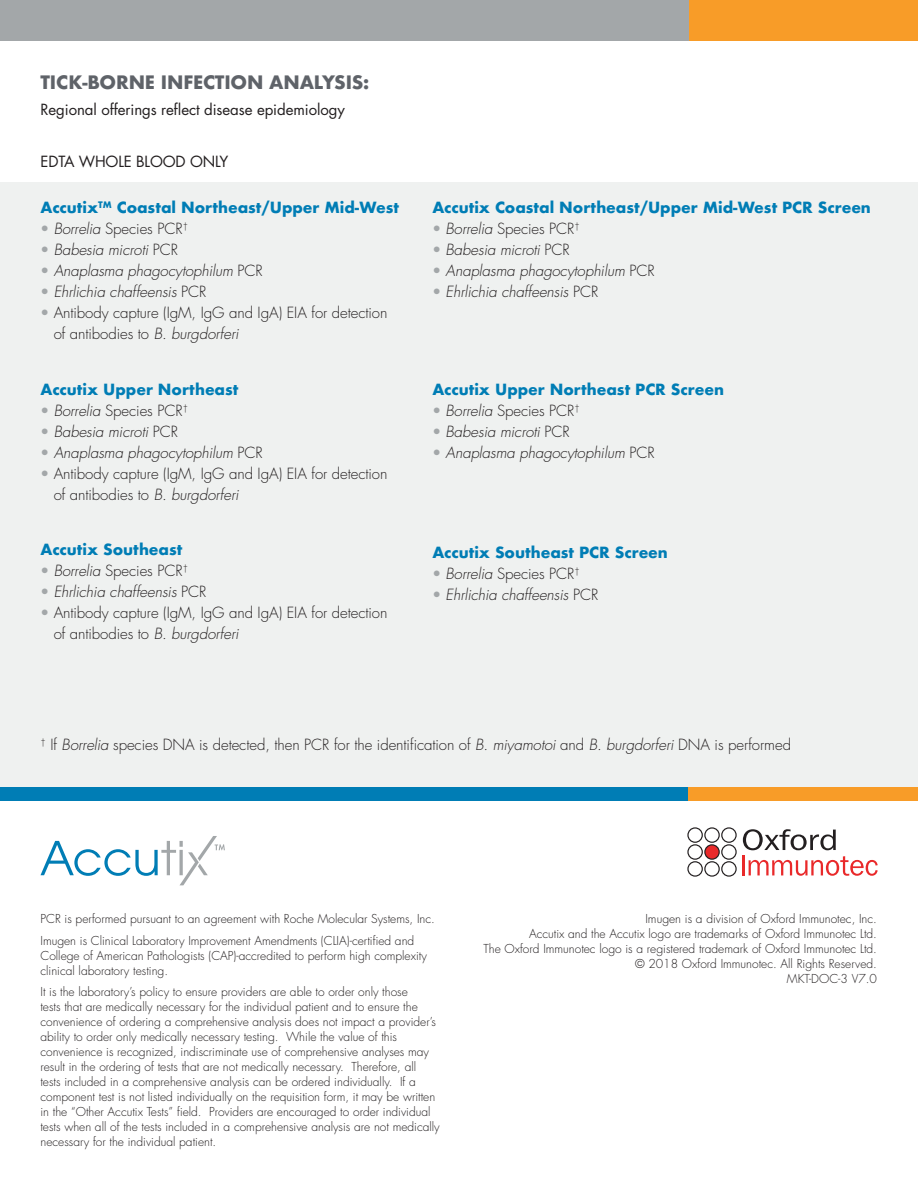
<style>
.page{position:relative;width:918px;height:1188px;background:#fff}
.page>*{position:absolute;margin:0;border:0;box-sizing:border-box;transform-origin:0 0}
.t1{font:700 18px "Futura";letter-spacing:-.01em;color:#5f6369}
.t2{font:300 15px/21px "Futura";letter-spacing:-.005em;color:#231f20}
.t3{font:italic 300 15px "Futura";letter-spacing:-.005em;color:#231f20}
.t4{font:700 15px "Futura";letter-spacing:-.005em;color:#007db5}
.t5{font:15px "Futura";letter-spacing:-.005em;color:#231f20}
.t6{font:300 12px/15px "Futura";color:#231f20}
.s1{font-weight:400;color:#a3a7a9}
.s2{font-style:italic}
.s3{font-weight:400;font-style:normal;color:#a3a7a9}
.s4{font-style:normal}
</style>
<div class="page">
<div style="left:0;top:183px;width:918px;height:604px;background:#eff1f0"></div>
<div style="left:0;top:0;width:689px;height:40px;background:#a3a7a9"></div>
<div style="left:689px;top:0;width:229px;height:40px;background:#f89c28"></div>
<div style="left:0;top:787px;width:688px;height:14px;background:#007db5"></div>
<div style="left:688px;top:787px;width:230px;height:14px;background:#f89c28"></div>
<svg style="left:743px;top:829px;width:93px;height:21px"></svg>
<hr style="left:742px;top:855px;width:2px;height:20px;background:#e9292a">
<svg style="left:749px;top:856px;width:129px;height:20px"></svg>
<svg style="left:687px;top:827px;width:50px;height:50px"></svg>
<svg style="left:40px;top:836px;width:185px;height:49px"></svg>
<h1 class="t1" style="left:40px;top:69px;width:330px">TICK-BORNE INFECTION ANALYSIS:</h1>
<p class="t5" style="left:40px;top:99px;width:306px">Regional offerings reflect disease epidemiology</p>
<p class="t5" style="left:40px;top:151px;width:189px">EDTA WHOLE BLOOD ONLY</p>
<p class="t4" style="left:40px;top:197px;width:360px">Accutix<sup>TM</sup> Coastal Northeast/Upper Mid-West</p>
<p class="t2" style="left:40px;top:219px;width:149px"><span class="s1">•</span> <span class="s2">Borrelia</span> Species PCR<sup>†</sup></p>
<p class="t3" style="left:40px;top:240px;width:139px"><span class="s3">•</span> Babesia microti <span class="s4">PCR</span></p>
<p class="t3" style="left:40px;top:261px;width:224px"><span class="s3">•</span> Anaplasma phagocytophilum <span class="s4">PCR</span></p>
<p class="t3" style="left:40px;top:282px;width:168px"><span class="s3">•</span> Ehrlichia chaffeensis <span class="s4">PCR</span></p>
<p class="t2" style="left:54px;top:303px;width:335px;text-indent:-13px"><span class="s1">•</span> Antibody capture (IgM, IgG and IgA) EIA for detection of antibodies to <span class="s2">B. burgdorferi</span></p>
<p class="t4" style="left:41px;top:378px;width:199px">Accutix Upper Northeast</p>
<p class="t2" style="left:41px;top:400px;width:149px"><span class="s1">•</span> <span class="s2">Borrelia</span> Species PCR<sup>†</sup></p>
<p class="t3" style="left:40px;top:422px;width:139px"><span class="s3">•</span> Babesia microti <span class="s4">PCR</span></p>
<p class="t3" style="left:40px;top:443px;width:224px"><span class="s3">•</span> Anaplasma phagocytophilum <span class="s4">PCR</span></p>
<p class="t2" style="left:54px;top:463px;width:335px;text-indent:-13px"><span class="s1">•</span> Antibody capture (IgM, IgG and IgA) EIA for detection of antibodies to <span class="s2">B. burgdorferi</span></p>
<p class="t4" style="left:41px;top:539px;width:143px">Accutix Southeast</p>
<p class="t2" style="left:41px;top:561px;width:149px"><span class="s1">•</span> <span class="s2">Borrelia</span> Species PCR<sup>†</sup></p>
<p class="t3" style="left:40px;top:582px;width:168px"><span class="s3">•</span> Ehrlichia chaffeensis <span class="s4">PCR</span></p>
<p class="t2" style="left:54px;top:603px;width:335px;text-indent:-13px"><span class="s1">•</span> Antibody capture (IgM, IgG and IgA) EIA for detection of antibodies to <span class="s2">B. burgdorferi</span></p>
<p class="t4" style="left:432px;top:197px;width:440px">Accutix Coastal Northeast/Upper Mid-West PCR Screen</p>
<p class="t2" style="left:432px;top:219px;width:149px"><span class="s1">•</span> <span class="s2">Borrelia</span> Species PCR<sup>†</sup></p>
<p class="t3" style="left:432px;top:240px;width:139px"><span class="s3">•</span> Babesia microti <span class="s4">PCR</span></p>
<p class="t3" style="left:432px;top:261px;width:224px"><span class="s3">•</span> Anaplasma phagocytophilum <span class="s4">PCR</span></p>
<p class="t3" style="left:432px;top:282px;width:168px"><span class="s3">•</span> Ehrlichia chaffeensis <span class="s4">PCR</span></p>
<p class="t4" style="left:432px;top:379px;width:293px">Accutix Upper Northeast PCR Screen</p>
<p class="t2" style="left:432px;top:400px;width:149px"><span class="s1">•</span> <span class="s2">Borrelia</span> Species PCR<sup>†</sup></p>
<p class="t3" style="left:432px;top:422px;width:139px"><span class="s3">•</span> Babesia microti <span class="s4">PCR</span></p>
<p class="t3" style="left:432px;top:443px;width:224px"><span class="s3">•</span> Anaplasma phagocytophilum <span class="s4">PCR</span></p>
<p class="t4" style="left:432px;top:541px;width:237px">Accutix Southeast PCR Screen</p>
<p class="t2" style="left:432px;top:563px;width:149px"><span class="s1">•</span> <span class="s2">Borrelia</span> Species PCR<sup>†</sup></p>
<p class="t3" style="left:432px;top:585px;width:168px"><span class="s3">•</span> Ehrlichia chaffeensis <span class="s4">PCR</span></p>
<p class="t2" style="left:40px;top:734px;width:752px"><sup>†</sup> If <span class="s2">Borrelia</span> species DNA is detected, then PCR for the identification of <span class="s2">B. miyamotoi</span> and <span class="s2">B. burgdorferi</span> DNA is performed</p>
<p class="t6" style="left:40px;top:908px;width:396px;line-height:21.8px">PCR is performed pursuant to an agreement with Roche Molecular Systems, Inc.<br>Imugen is Clinical Laboratory Improvement Amendments (CLIA)-certified and</p>
<p class="t6" style="left:40px;top:948px;width:388px">College of American Pathologists (CAP)-accredited to perform high complexity clinical laboratory testing.</p>
<p class="t6" style="left:40px;top:985px;width:401px">It is the laboratory’s policy to ensure providers are able to order only those<br>tests that are medically necessary for the individual patient and to ensure the convenience of ordering a comprehensive analysis does not impact a provider’s ability to order only medically necessary testing. While the value of this convenience is recognized, indiscriminate use of comprehensive analyses may result in the ordering of tests that are not medically necessary. Therefore, all<br>tests included in a comprehensive analysis can be ordered individually. If a component test is not listed individually on the requisition form, it may be written in the “Other Accutix Tests” field. Providers are encouraged to order individual tests when all of the tests included in a comprehensive analysis are not medically necessary for the individual patient.</p>
<p class="t6" style="left:483px;top:911px;width:395px;text-align:right">Imugen is a division of Oxford Immunotec, Inc.<br>Accutix and the Accutix logo are trademarks of Oxford Immunotec Ltd.<br>The Oxford Immunotec logo is a registered trademark of Oxford Immunotec Ltd. © 2018 Oxford Immunotec. All Rights Reserved.<br>MKT-DOC-3 V7.0</p>
</div>
